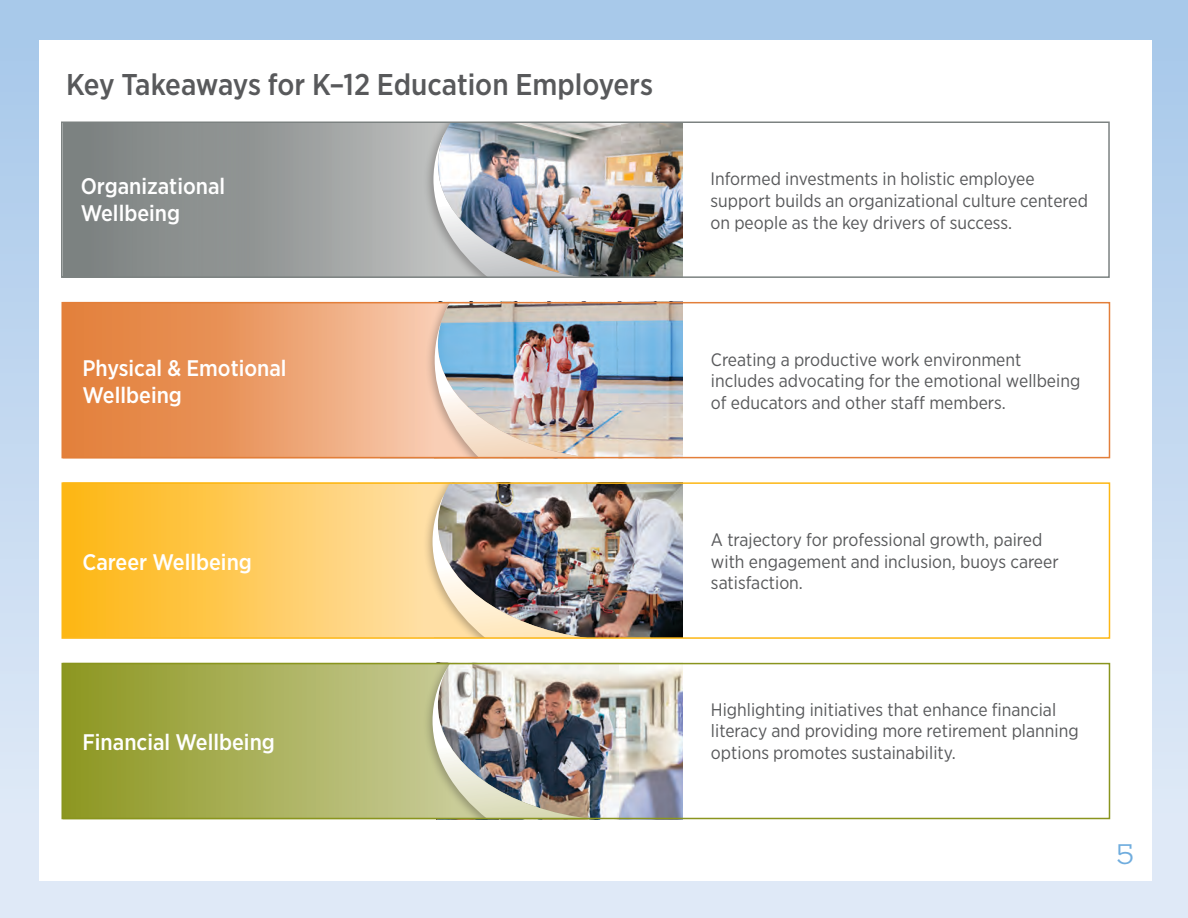
<style>
.page{position:relative;width:1188px;height:918px;background:#fff}
.page>*{position:absolute;margin:0;border:0;box-sizing:border-box;transform-origin:0 0}
.t1{font:500 30px "Gotham Narrow";color:#58595b}
.t2{font:300 27px "Gallagher Slab";color:#70adde}
.t3{font:500 22.5px/27px "Gotham Narrow";color:#fff}
.t4{font:18px/21.6px "Gotham Narrow";color:#58595b}
</style>
<div class="page">
<div style="left:0;top:0;width:1188px;height:918px;background:linear-gradient(to bottom,#a6c7e9,#e4ecf8)"></div>
<div style="left:39px;top:40px;width:1112px;height:841px;background:#fff"></div>
<img style="left:595px;top:305px;width:87px;height:150px">
<img style="left:663px;top:485px;width:19px;height:151px">
<img style="left:586px;top:125px;width:96px;height:150px">
<img style="left:595px;top:666px;width:87px;height:150px">
<svg style="left:64px;top:125px;width:359px;height:150px;background:#959998"></svg>
<div style="left:423px;top:123px;width:163px;height:155px;background:#231f20;opacity:.3"></div>
<img style="left:433px;top:128px;width:153px;height:147px">
<svg style="left:64px;top:666px;width:358px;height:150px;background:#a8ae57"></svg>
<div style="left:422px;top:663px;width:173px;height:156px;background:#231f20;opacity:.3"></div>
<img style="left:433px;top:666px;width:162px;height:150px">
<svg style="left:64px;top:485px;width:358px;height:151px;background:#feca59"></svg>
<div style="left:422px;top:482px;width:241px;height:156px;background:#231f20;opacity:.3"></div>
<img style="left:433px;top:493px;width:230px;height:143px">
<svg style="left:64px;top:305px;width:360px;height:150px;background:#eb9c68"></svg>
<div style="left:424px;top:302px;width:171px;height:156px;background:#231f20;opacity:.3"></div>
<img style="left:435px;top:305px;width:160px;height:150px">
<div style="left:61px;top:482px;width:1049px;height:157px;border:2px solid #fdb714"></div>
<div style="left:61px;top:302px;width:1049px;height:156px;border:2px solid #e37f3a"></div>
<div style="left:61px;top:663px;width:1049px;height:156px;border:2px solid #8a951e"></div>
<div style="left:61px;top:122px;width:1049px;height:156px;border:2px solid #7c8281"></div>
<h1 class="t1" style="left:66px;top:66px;width:589px">Key Takeaways for K–12 Education Employers</h1>
<p class="t3" style="left:81px;top:172px;width:146px">Organizational<br>Wellbeing</p>
<p class="t4" style="left:711px;top:168px;width:379px">Informed investments in holistic employee support builds an organizational culture centered on people as the key drivers of success.</p>
<p class="t3" style="left:82px;top:354px;width:206px">Physical &amp; Emotional<br>Wellbeing</p>
<p class="t4" style="left:711px;top:348px;width:371px">Creating a productive work environment includes advocating for the emotional wellbeing of educators and other staff members.</p>
<p class="t3" style="left:82px;top:548px;width:171px">Career Wellbeing</p>
<p class="t3" style="left:82px;top:728px;width:194px">Financial Wellbeing</p>
<p class="t4" style="left:711px;top:529px;width:349px">A trajectory for professional growth, paired with engagement and inclusion, buoys career satisfaction.</p>
<p class="t4" style="left:711px;top:698px;width:369px">Highlighting initiatives that enhance financial literacy and providing more retirement planning options promotes sustainability.</p>
<h2 class="t2" style="left:1117px;top:837px;width:19px">5</h2>
</div>
